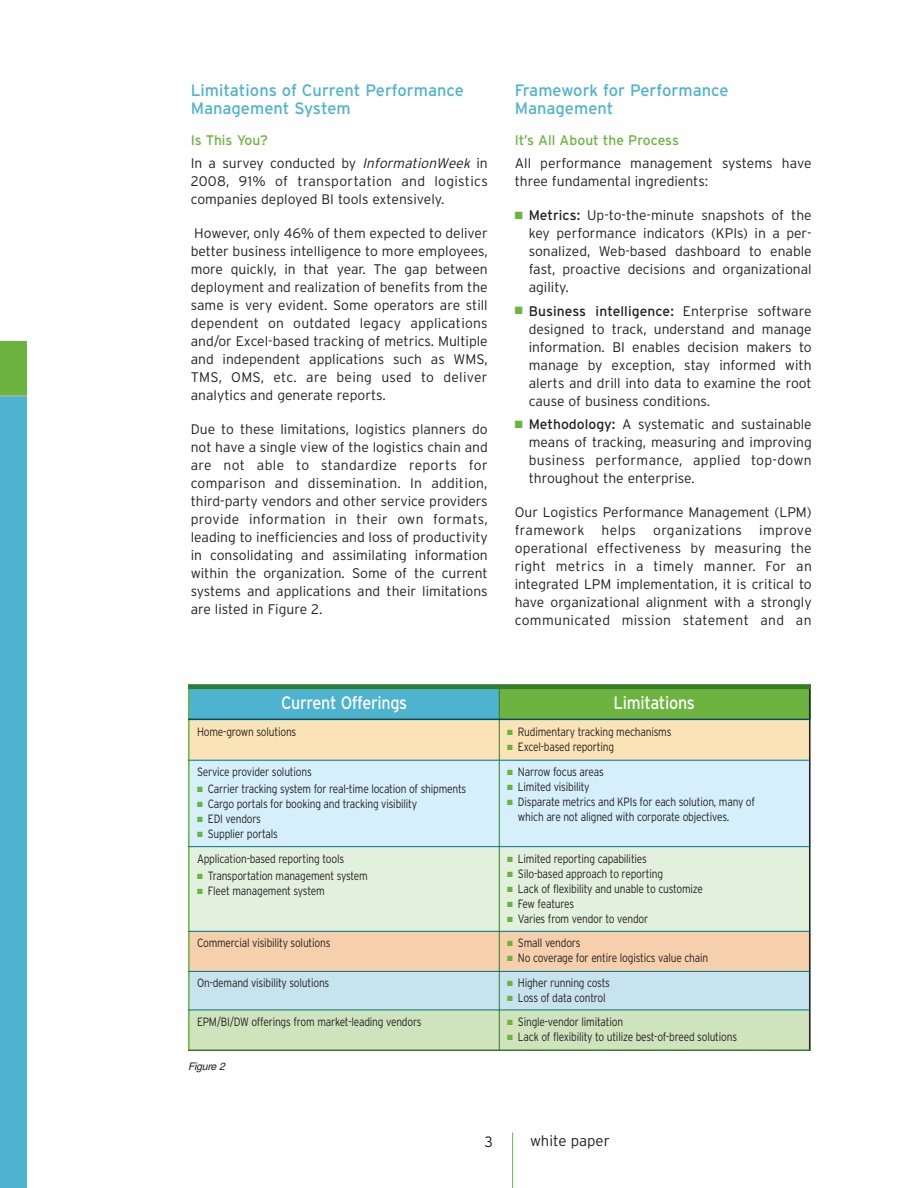
<style>
.page{position:relative;width:918px;height:1188px;background:#fff}
.page>*{position:absolute;margin:0;border:0;box-sizing:border-box;transform-origin:0 0}
.t1{font:18px "Interstate";letter-spacing:-.02em;color:#fff;scale:.9 1}
.t2{font:16.5px/18px "Interstate";color:#4db3cf}
.t3{font:300 15px "Interstate";color:#231f20}
.t4{font:300 13.8px/18px "Interstate";color:#231f20;text-align:justify}
.t5{font:13.8px "Interstate";color:#6cb43f}
.t6{font:300 12px/15px "Interstate";letter-spacing:-.02em;color:#231f20;scale:.85 1}
.t7{font:italic 10.5px "Helvetica";letter-spacing:-.03em;color:#231f20}
.s1{font-weight:400;color:#6cb43f}
.s2{font-style:italic}
.s3{color:#6cb43f}
.s4{font-weight:400}
</style>
<div class="page">
<hr style="left:512px;top:1133px;width:1px;height:55px;background:#6cb43f">
<div style="left:0;top:341px;width:27px;height:58px;background:#6cb43f"></div>
<div style="left:0;top:396px;width:27px;height:792px;background:#4db3cf"></div>
<svg style="left:0;top:396px;width:27px;height:1px"></svg>
<div style="left:188px;top:685px;width:311px;height:34px;background:#4db3cf"></div>
<div style="left:499px;top:685px;width:311px;height:34px;background:#6cb43f"></div>
<div style="left:188px;top:719px;width:311px;height:41px;background:#fae4b7"></div>
<div style="left:499px;top:719px;width:311px;height:41px;background:#fae4b7"></div>
<div style="left:188px;top:760px;width:311px;height:87px;background:#d5effb"></div>
<div style="left:499px;top:760px;width:311px;height:87px;background:#d5effb"></div>
<div style="left:188px;top:847px;width:311px;height:84px;background:#e2f0de"></div>
<div style="left:499px;top:847px;width:311px;height:84px;background:#e2f0de"></div>
<div style="left:188px;top:931px;width:311px;height:40px;background:#f6d0ac"></div>
<div style="left:499px;top:931px;width:311px;height:40px;background:#f6d0ac"></div>
<div style="left:188px;top:971px;width:311px;height:39px;background:#c7e3ee"></div>
<div style="left:499px;top:971px;width:311px;height:39px;background:#c7e3ee"></div>
<div style="left:188px;top:1010px;width:311px;height:41px;background:#cfe4bd"></div>
<div style="left:499px;top:1010px;width:311px;height:41px;background:#cfe4bd"></div>
<hr style="left:188px;top:685px;width:2px;height:366px;background:#6cb43f">
<hr style="left:499px;top:685px;width:1px;height:366px;background:#357b2b">
<hr style="left:809px;top:685px;width:1px;height:366px;background:#231f20">
<hr style="left:188px;top:685px;width:622px;height:4px;background:#357b2b">
<hr style="left:188px;top:719px;width:622px;height:1px;background:#004e63">
<hr style="left:188px;top:760px;width:622px;height:1px;background:#00718e">
<hr style="left:188px;top:846px;width:622px;height:1px;background:#00718e">
<hr style="left:188px;top:931px;width:622px;height:1px;background:#00718e">
<hr style="left:188px;top:971px;width:622px;height:1px;background:#00718e">
<hr style="left:188px;top:1010px;width:622px;height:1px;background:#00718e">
<hr style="left:188px;top:1050px;width:622px;height:1px;background:#357b2b">
<p class="t2" style="left:191px;top:81px;width:275px">Limitations of Current Performance<br>Management System</p>
<p class="t4" style="left:191px;top:128px;width:299px;line-height:23.4px"><span class="s1">Is This You?<br></span>In a survey conducted by <span class="s2">InformationWeek</span> in</p>
<p class="t4" style="left:191px;top:172px;width:299px">2008, 91% of transportation and logistics companies deployed BI tools extensively.</p>
<p class="t4" style="left:191px;top:224px;width:299px">However, only 46% of them expected to deliver better business intelligence to more employees, more quickly, in that year. The gap between deployment and realization of benefits from the same is very evident. Some operators are still dependent on outdated legacy applications and/or Excel-based tracking of metrics. Multiple and independent applications such as WMS, TMS, OMS, etc. are being used to deliver analytics and generate reports.</p>
<p class="t4" style="left:191px;top:421px;width:299px">Due to these limitations, logistics planners do not have a single view of the logistics chain and are not able to standardize reports for comparison and dissemination. In addition, third-party vendors and other service providers provide information in their own formats, leading to inefficiencies and loss of productivity in consolidating and assimilating information within the organization. Some of the current systems and applications and their limitations are listed in Figure 2.</p>
<p class="t2" style="left:515px;top:81px;width:215px">Framework for Performance<br>Management</p>
<p class="t5" style="left:515px;top:132px;width:166px">It’s All About the Process</p>
<p class="t4" style="left:515px;top:154px;width:298px">All performance management systems have three fundamental ingredients:</p>
<p class="t4" style="left:529px;top:206px;width:285px;text-indent:-14px"><span class="s3">■</span> <span class="s4">Metrics:</span> Up-to-the-minute snapshots of the key performance indicators (KPIs) in a per&shy;sonalized, Web-based dashboard to enable fast, proactive decisions and organizational agility.</p>
<p class="t4" style="left:529px;top:302px;width:285px;text-indent:-14px"><span class="s3">■</span> <span class="s4">Business intelligence:</span> Enterprise software designed to track, understand and manage information. BI enables decision makers to manage by exception, stay informed with alerts and drill into data to examine the root cause of business conditions.</p>
<p class="t4" style="left:529px;top:415px;width:285px;text-indent:-14px"><span class="s3">■</span> <span class="s4">Methodology:</span> A systematic and sustainable means of tracking, measuring and improving business performance, applied top-down throughout the enterprise.</p>
<p class="t4" style="left:515px;top:503px;width:299px">Our Logistics Performance Management (LPM) framework helps organizations improve operational effectiveness by measuring the right metrics in a timely manner. For an integrated LPM implementation, it is critical to have organizational alignment with a strongly communicated mission statement and an</p>
<h1 class="t1" style="left:281px;top:693px;width:142px">Current Offerings</h1>
<h1 class="t1" style="left:614px;top:693px;width:92px">Limitations</h1>
<p class="t6" style="left:197px;top:724px;width:118px">Home-grown solutions</p>
<p class="t6" style="left:507px;top:724px;width:195px"><span class="s3">■</span> Rudimentary tracking mechanisms</p>
<p class="t6" style="left:507px;top:739px;width:127px"><span class="s3">■</span> Excel-based reporting</p>
<p class="t6" style="left:197px;top:765px;width:136px">Service provider solutions</p>
<p class="t6" style="left:197px;top:782px;width:318px"><span class="s3">■</span> Carrier tracking system for real-time location of shipments</p>
<p class="t6" style="left:197px;top:797px;width:260px"><span class="s3">■</span> Cargo portals for booking and tracking visibility</p>
<p class="t6" style="left:197px;top:812px;width:77px"><span class="s3">■</span> EDI vendors</p>
<p class="t6" style="left:197px;top:827px;width:97px"><span class="s3">■</span> Supplier portals</p>
<p class="t6" style="left:507px;top:765px;width:115px"><span class="s3">■</span> Narrow focus areas</p>
<p class="t6" style="left:507px;top:780px;width:99px"><span class="s3">■</span> Limited visibility</p>
<p class="t6" style="left:518px;top:795px;width:280px;text-indent:-11px"><span class="s3">■</span> Disparate metrics and KPIs for each solution, many of which are not aligned with corporate objectives.</p>
<p class="t6" style="left:197px;top:851px;width:175px">Application-based reporting tools</p>
<p class="t6" style="left:197px;top:868px;width:202px"><span class="s3">■</span> Transportation management system</p>
<p class="t6" style="left:197px;top:883px;width:152px"><span class="s3">■</span> Fleet management system</p>
<p class="t6" style="left:507px;top:851px;width:166px"><span class="s3">■</span> Limited reporting capabilities</p>
<p class="t6" style="left:507px;top:866px;width:185px"><span class="s3">■</span> Silo-based approach to reporting</p>
<p class="t6" style="left:507px;top:881px;width:232px"><span class="s3">■</span> Lack of flexibility and unable to customize</p>
<p class="t6" style="left:507px;top:896px;width:80px"><span class="s3">■</span> Few features</p>
<p class="t6" style="left:507px;top:911px;width:167px"><span class="s3">■</span> Varies from vendor to vendor</p>
<p class="t6" style="left:197px;top:936px;width:158px">Commercial visibility solutions</p>
<p class="t6" style="left:507px;top:936px;width:88px"><span class="s3">■</span> Small vendors</p>
<p class="t6" style="left:507px;top:951px;width:238px"><span class="s3">■</span> No coverage for entire logistics value chain</p>
<p class="t6" style="left:197px;top:976px;width:157px">On-demand visibility solutions</p>
<p class="t6" style="left:507px;top:976px;width:123px"><span class="s3">■</span> Higher running costs</p>
<p class="t6" style="left:507px;top:991px;width:118px"><span class="s3">■</span> Loss of data control</p>
<p class="t6" style="left:197px;top:1014px;width:266px">EPM/BI/DW offerings from market-leading vendors</p>
<p class="t6" style="left:507px;top:1014px;width:138px"><span class="s3">■</span> Single-vendor limitation</p>
<p class="t6" style="left:507px;top:1029px;width:272px"><span class="s3">■</span> Lack of flexibility to utilize best-of-breed solutions</p>
<p class="t7" style="left:188px;top:1062px;width:38px">Figure 2</p>
<p class="t3" style="left:484px;top:1133px;width:10px">3</p>
<p class="t3" style="left:530px;top:1132px;width:81px">white paper</p>
</div>
